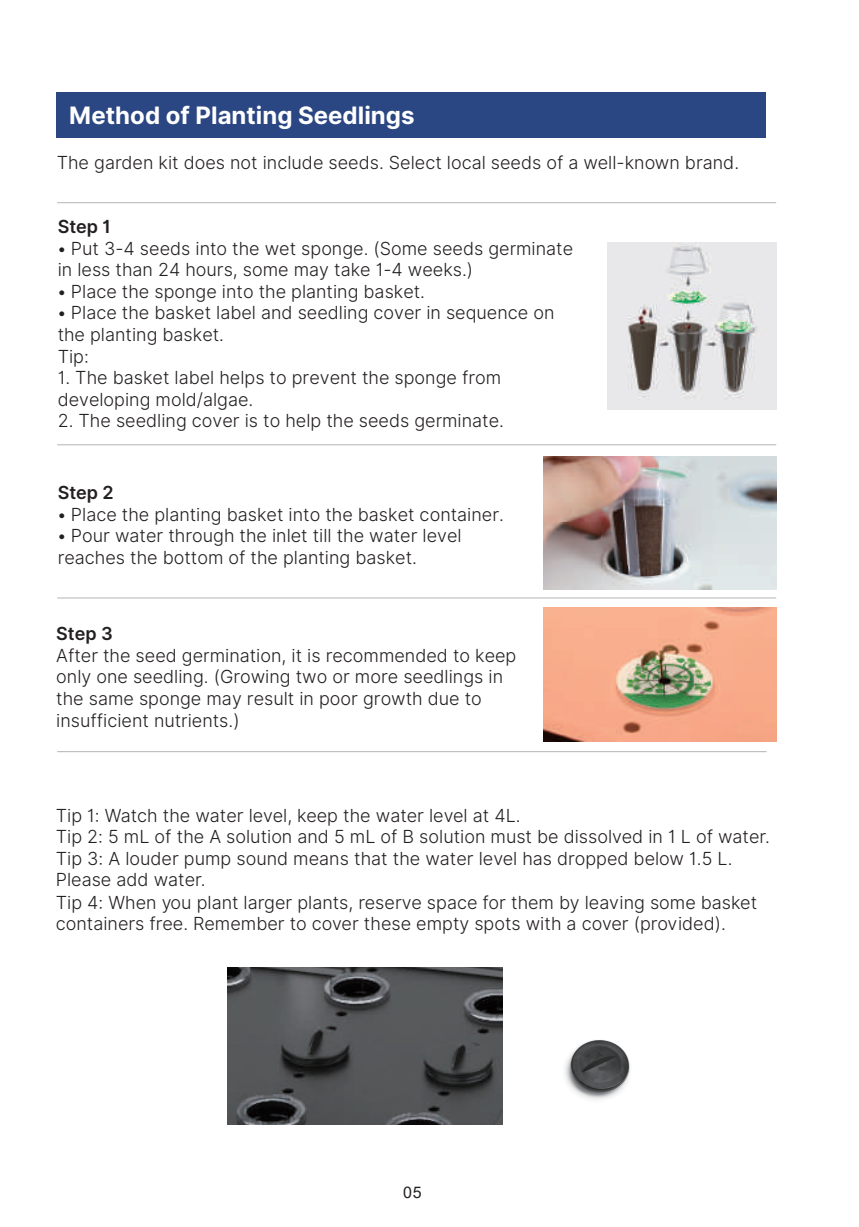
<style>
.page{position:relative;width:859px;height:1227px;background:#fff}
.page>*{position:absolute;margin:0;border:0;box-sizing:border-box;transform-origin:0 0}
.t1{font:700 24px "Inter";color:#fff}
.t2{font:18px/21.6px "Inter Light BETA";color:#231f20}
.t3{font:600 18px "Inter";color:#231f20}
.t4{font:16px "Arial";color:#231f20}
</style>
<div class="page">
<div style="left:57px;top:93px;width:708px;height:45px;background:#2b4783"></div>
<img style="left:227px;top:967px;width:275px;height:157px">
<img style="left:565px;top:1040px;width:65px;height:60px">
<hr style="left:57px;top:202px;width:718px;height:1px;background:#bcbdc0">
<hr style="left:57px;top:444px;width:718px;height:1px;background:#bcbdc0">
<hr style="left:57px;top:597px;width:718px;height:1px;background:#bcbdc0">
<hr style="left:57px;top:751px;width:709px;height:1px;background:#bcbdc0">
<img style="left:607px;top:242px;width:168px;height:167px">
<img style="left:543px;top:456px;width:232px;height:133px">
<img style="left:639px;top:560px;width:21px;height:17px">
<svg style="left:619px;top:561px;width:9px;height:13px"></svg>
<img style="left:543px;top:608px;width:232px;height:133px">
<h1 class="t1" style="left:69px;top:98px;width:347px">Method of Planting Seedlings</h1>
<p class="t2" style="left:57px;top:152px;width:683px">The garden kit does not include seeds. Select local seeds of a well-known brand.</p>
<p class="t3" style="left:58px;top:213px;width:55px">Step 1</p>
<p class="t2" style="left:58px;top:237px;width:516px">• Put 3-4 seeds into the wet sponge. (Some seeds germinate in less than 24 hours, some may take 1-4 weeks.)</p>
<p class="t2" style="left:58px;top:281px;width:369px">• Place the sponge into the planting basket.</p>
<p class="t2" style="left:58px;top:302px;width:498px">• Place the basket label and seedling cover in sequence on the planting basket.<br>Tip:</p>
<p class="t2" style="left:58px;top:367px;width:445px">1. The basket label helps to prevent the sponge from developing mold/algae.</p>
<p class="t2" style="left:58px;top:410px;width:447px">2. The seedling cover is to help the seeds germinate.</p>
<p class="t3" style="left:58px;top:479px;width:58px">Step 2</p>
<p class="t2" style="left:58px;top:503px;width:447px">• Place the planting basket into the basket container.</p>
<p class="t2" style="left:58px;top:525px;width:405px">• Pour water through the inlet till the water level reaches the bottom of the planting basket.</p>
<p class="t3" style="left:56px;top:620px;width:58px">Step 3</p>
<p class="t2" style="left:56px;top:644px;width:461px">After the seed germination, it is recommended to keep only one seedling. (Growing two or more seedlings in the same sponge may result in poor growth due to insufficient nutrients.)</p>
<p class="t2" style="left:56px;top:804px;width:715px">Tip 1: Watch the water level, keep the water level at 4L.<br>Tip 2: 5 mL of the A solution and 5 mL of B solution must be dissolved in 1 L of water.<br>Tip 3: A louder pump sound means that the water level has dropped below 1.5 L.<br>Please add water.<br>Tip 4: When you plant larger plants, reserve space for them by leaving some basket containers free. Remember to cover these empty spots with a cover (provided).</p>
<p class="t4" style="left:403px;top:1181px;width:20px">05</p>
</div>
